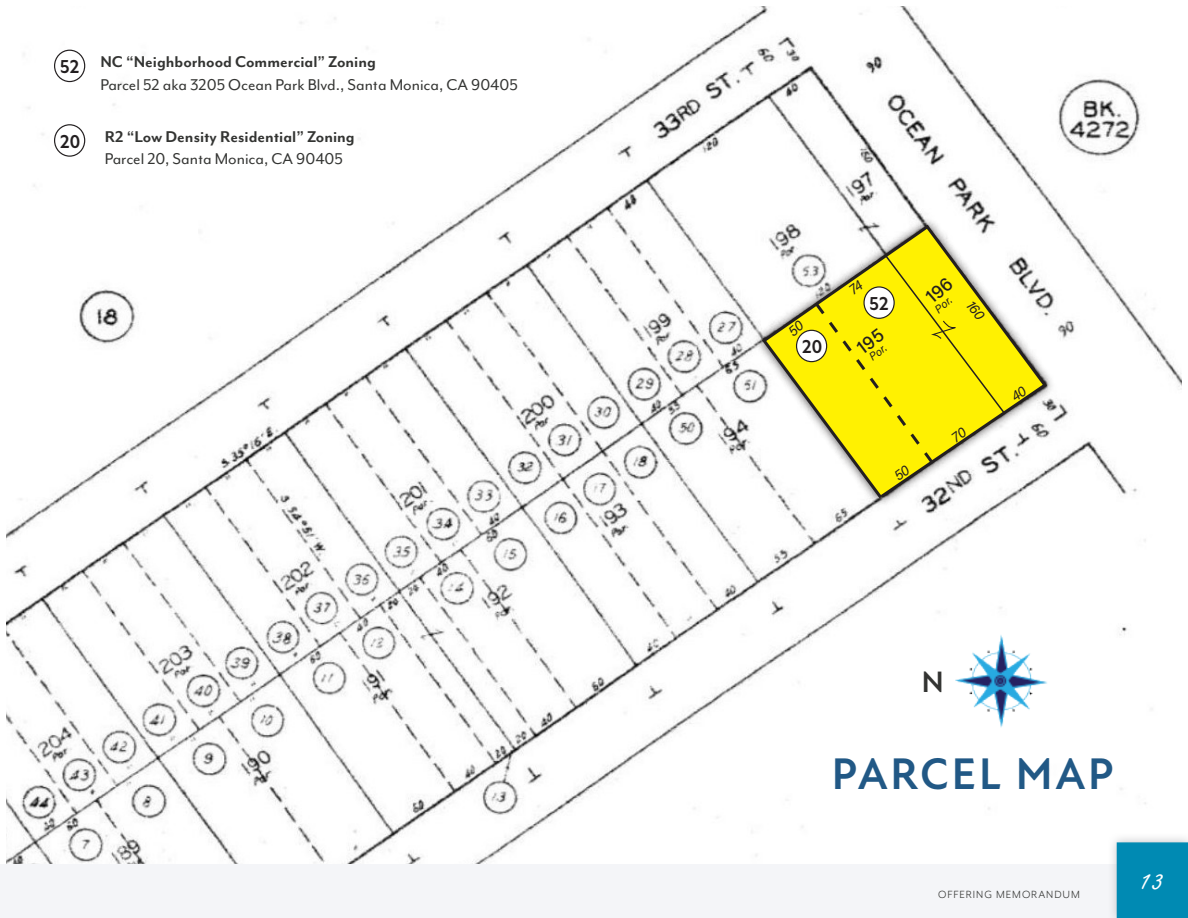
<style>
.page{position:relative;width:1188px;height:918px;background:#fff}
.page>*{position:absolute;margin:0;border:0;box-sizing:border-box;transform-origin:0 0}
.Headline_-_Bold__Align_Left{font:700 45px "New Atten";letter-spacing:.06em;color:#215885}
.t1{font:31.5px "Freestyle Script";color:#fff}
.Medium_Black_Title{font:700 30px "New Atten";color:#333432}
.Paragraph_Body{font:700 19.05px "New Atten";color:#231f20}
.t2{font:18px "Mr Eaves Mod OT";color:#333432}
.t3{font:700 18px "Mr Eaves Mod OT";color:#333432}
.t4{font:12px "Mr Eaves Mod OT";letter-spacing:.08em;color:#333432}
.Colored_Bullet_points{font:italic 11.4px "Acumin Pro";color:#231f20}
</style>
<div class="page">
<img style="left:7px;top:7px;width:1174px;height:857px">
<div style="left:0;top:864px;width:1188px;height:54px;background:#f4f5f8"></div>
<div style="left:1107px;top:833px;width:81px;height:85px;background:#b2b3b7;opacity:.75"></div>
<div style="left:1117px;top:842px;width:71px;height:76px;background:#008ab3"></div>
<div style="left:754px;top:217px;width:302px;height:290px;background:#231f20;opacity:.75"></div>
<svg style="left:760px;top:223px;width:289px;height:279px"></svg>
<div style="left:797px;top:330px;width:30px;height:32px;background:#fff;border-radius:50%"></div>
<div style="left:796px;top:330px;width:31px;height:32px;border:1px solid #231f20;border-radius:50%"></div>
<img style="left:955px;top:634px;width:92px;height:94px">
<div style="left:55px;top:50px;width:30px;height:32px;background:#fff;border-radius:50%"></div>
<div style="left:54px;top:50px;width:31px;height:32px;border:1px solid #231f20;border-radius:50%"></div>
<div style="left:55px;top:125px;width:30px;height:31px;background:#fff;border-radius:50%"></div>
<div style="left:54px;top:124px;width:31px;height:33px;border:1px solid #231f20;border-radius:50%"></div>
<svg style="left:788px;top:320px;width:17px;height:17px"></svg>
<svg style="left:812px;top:253px;width:216px;height:228px"></svg>
<p class="Paragraph_Body" style="left:60px;top:55px;width:22px">52</p>
<p class="t3" style="left:100px;top:52px;width:277px">NC “Neighborhood Commercial” Zoning</p>
<p class="t2" style="left:100px;top:74px;width:419px">Parcel 52 aka 3205 Ocean Park Blvd., Santa Monica, CA 90405</p>
<p class="Paragraph_Body" style="left:60px;top:130px;width:23px">20</p>
<p class="t3" style="left:105px;top:126px;width:252px">R2 “Low Density Residential” Zoning</p>
<p class="t2" style="left:105px;top:149px;width:240px">Parcel 20, Santa Monica, CA 90405</p>
<p class="Paragraph_Body" style="left:870px;top:292px;width:22px">52</p>
<p class="Paragraph_Body" style="left:802px;top:335px;width:23px">20</p>
<p class="Colored_Bullet_points" style="left:866px;top:352px;width:20px;rotate:-37deg">Por.</p>
<p class="Colored_Bullet_points" style="left:931px;top:305px;width:20px;rotate:-40deg">Por.</p>
<p class="Medium_Black_Title" style="left:921px;top:665px;width:24px">N</p>
<p class="Headline_-_Bold__Align_Left" style="left:832px;top:747px;width:284px">PARCEL MAP</p>
<p class="t4" style="left:938px;top:887px;width:143px">OFFERING MEMORANDUM</p>
<h2 class="t1" style="left:1140px;top:863px;width:25px">13</h2>
</div>
